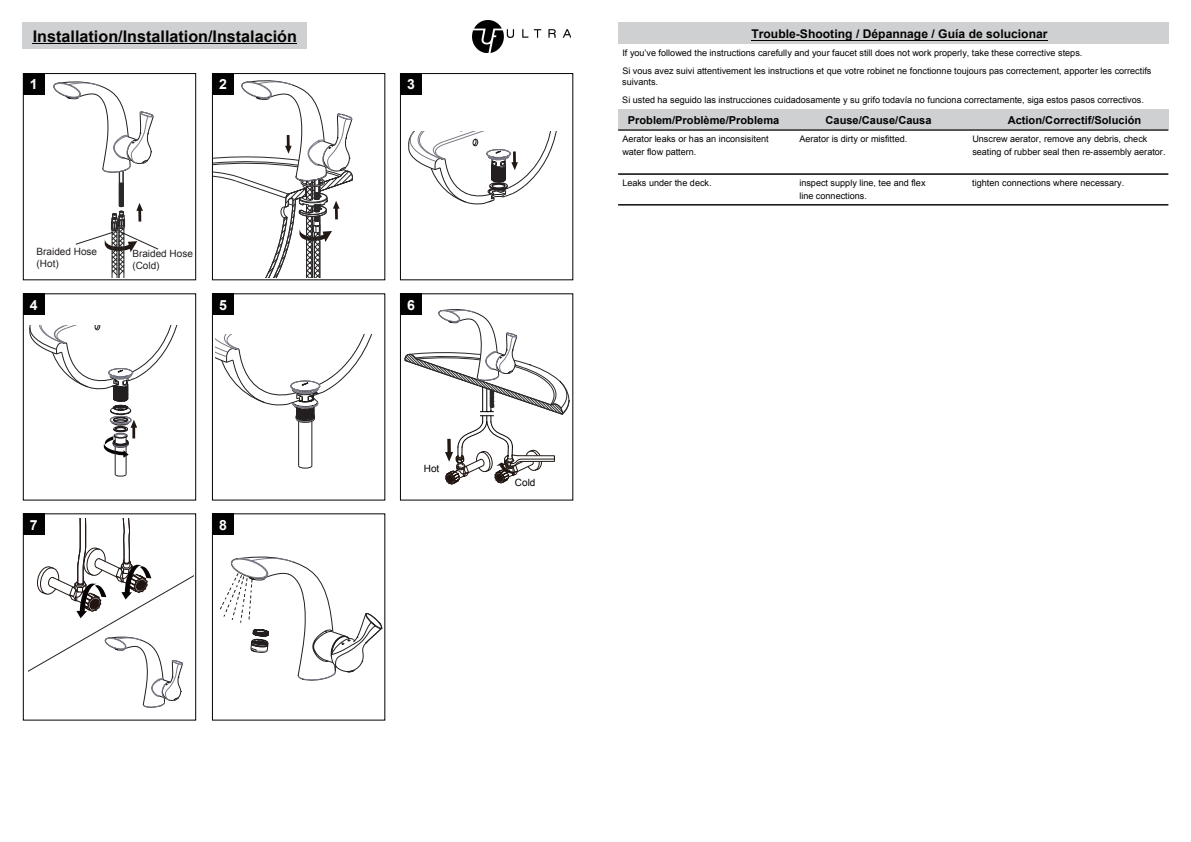
<style>
.page{position:relative;width:1191px;height:842px;background:#fff}
.page>*{position:absolute;margin:0;border:0;box-sizing:border-box;transform-origin:0 0}
.t1{font:700 16px "Arial";color:#030303}
.t2{font:700 14px "Arial";color:#fff}
.t3{font:700 12px "Arial";color:#030303}
.t4{font:700 11px "Arial";color:#030303}
.t5{font:10px/12px "Arial";color:#231f20}
.t6{font:10px "Arial";color:#000}
.t7{font:9px/18px "Arial";color:#030303}
</style>
<div class="page">
<div style="left:23px;top:23px;width:284px;height:26px;background:#cfd0d1"></div>
<hr style="left:33px;top:43px;width:264px;height:1px;background:#030303">
<div style="left:23px;top:73px;width:173px;height:207px;border:1px solid #030303"></div>
<div style="left:23px;top:74px;width:22px;height:21px;background:#030303"></div>
<div style="left:212px;top:73px;width:173px;height:207px;border:1px solid #030303"></div>
<div style="left:212px;top:74px;width:22px;height:21px;background:#030303"></div>
<div style="left:400px;top:73px;width:173px;height:207px;border:1px solid #030303"></div>
<div style="left:400px;top:74px;width:22px;height:21px;background:#030303"></div>
<div style="left:212px;top:294px;width:22px;height:21px;background:#030303"></div>
<div style="left:400px;top:294px;width:22px;height:21px;background:#030303"></div>
<div style="left:23px;top:513px;width:173px;height:207px;border:1px solid #030303"></div>
<div style="left:23px;top:514px;width:22px;height:21px;background:#030303"></div>
<div style="left:212px;top:514px;width:22px;height:21px;background:#030303"></div>
<hr style="left:112px;top:230px;width:1px;height:47px;background:#2a2829">
<hr style="left:117px;top:230px;width:1px;height:47px;background:#2a2829">
<hr style="left:124px;top:228px;width:1px;height:49px;background:#2a2829">
<hr style="left:119px;top:228px;width:1px;height:49px;background:#2a2829">
<svg style="left:214px;top:80px;width:139px;height:197px"></svg>
<svg style="left:404px;top:309px;width:165px;height:175px"></svg>
<svg style="left:29px;top:518px;width:164px;height:190px"></svg>
<svg style="left:220px;top:556px;width:162px;height:125px"></svg>
<svg style="left:53px;top:81px;width:106px;height:195px"></svg>
<div style="left:23px;top:293px;width:173px;height:207px;border:1px solid #030303"></div>
<div style="left:23px;top:294px;width:22px;height:21px;background:#030303"></div>
<div style="left:618px;top:23px;width:550px;height:21px;background:#cfd0d1"></div>
<hr style="left:751px;top:40px;width:296px;height:1px;background:#030303">
<div style="left:618px;top:110px;width:174px;height:20px;background:#cfd0d1"></div>
<div style="left:792px;top:110px;width:173px;height:20px;background:#cfd0d1"></div>
<div style="left:965px;top:110px;width:203px;height:20px;background:#cfd0d1"></div>
<hr style="left:618px;top:129px;width:550px;height:1px;background:#030303">
<hr style="left:618px;top:204px;width:550px;height:1px;background:#030303">
<hr style="left:618px;top:174px;width:550px;height:1px;background:#030303">
<svg style="left:216px;top:334px;width:156px;height:135px"></svg>
<svg style="left:29px;top:326px;width:148px;height:151px"></svg>
<svg style="left:408px;top:132px;width:149px;height:72px"></svg>
<img style="left:472px;top:21px;width:98px;height:31px">
<h1 class="t1" style="left:33px;top:26px;width:266px">Installation/Installation/Instalación</h1>
<h2 class="t2" style="left:30px;top:75px;width:9px">1</h2>
<h2 class="t2" style="left:219px;top:75px;width:9px">2</h2>
<h2 class="t2" style="left:407px;top:75px;width:9px">3</h2>
<p class="t5" style="left:37px;top:245px;width:62px">Braided Hose (Hot)</p>
<h2 class="t2" style="left:30px;top:295px;width:9px">4</h2>
<p class="t5" style="left:132px;top:247px;width:62px">Braided Hose (Cold)</p>
<h2 class="t2" style="left:219px;top:295px;width:9px">5</h2>
<h2 class="t2" style="left:407px;top:295px;width:9px">6</h2>
<h2 class="t2" style="left:30px;top:515px;width:9px">7</h2>
<h2 class="t2" style="left:219px;top:515px;width:9px">8</h2>
<p class="t6" style="left:424px;top:462px;width:17px">Hot</p>
<p class="t6" style="left:515px;top:476px;width:22px">Cold</p>
<h3 class="t3" style="left:751px;top:26px;width:298px">Trouble-Shooting / Dépannage / Guía de solucionar</h3>
<p class="t7" style="left:622px;top:44px;width:530px">If you’ve followed the instructions carefully and your faucet still does not work properly, take these corrective steps.<br>Si vous avez suivi attentivement les instructions et que votre robinet ne fonctionne toujours pas correctement, apporter les correctifs</p>
<p class="t7" style="left:622px;top:73px;width:523px">suivants.<br>Si usted ha seguido las instrucciones cuidadosamente y su grifo todavía no funciona correctamente, siga estos pasos correctivos.</p>
<p class="t4" style="left:628px;top:113px;width:153px">Problem/Problème/Problema</p>
<p class="t4" style="left:825px;top:113px;width:108px">Cause/Cause/Causa</p>
<p class="t4" style="left:1007px;top:113px;width:135px">Action/Correctif/Solución</p>
<p class="t7" style="left:622px;top:133px;width:148px;line-height:12.8px">Aerator leaks or has an inconsisitent water flow pattern.</p>
<p class="t7" style="left:799px;top:130px;width:109px">Aerator is dirty or misfitted.</p>
<p class="t7" style="left:972px;top:133px;width:195px;line-height:12.8px">Unscrew aerator, remove any debris, check seating of rubber seal then re-assembly aerator.</p>
<p class="t7" style="left:622px;top:174px;width:91px">Leaks under the deck.</p>
<p class="t7" style="left:799px;top:174px;width:128px">inspect supply line, tee and flex</p>
<p class="t7" style="left:972px;top:174px;width:153px">tighten connections where necessary.</p>
<p class="t7" style="left:799px;top:187px;width:69px">line connections.</p>
</div>
